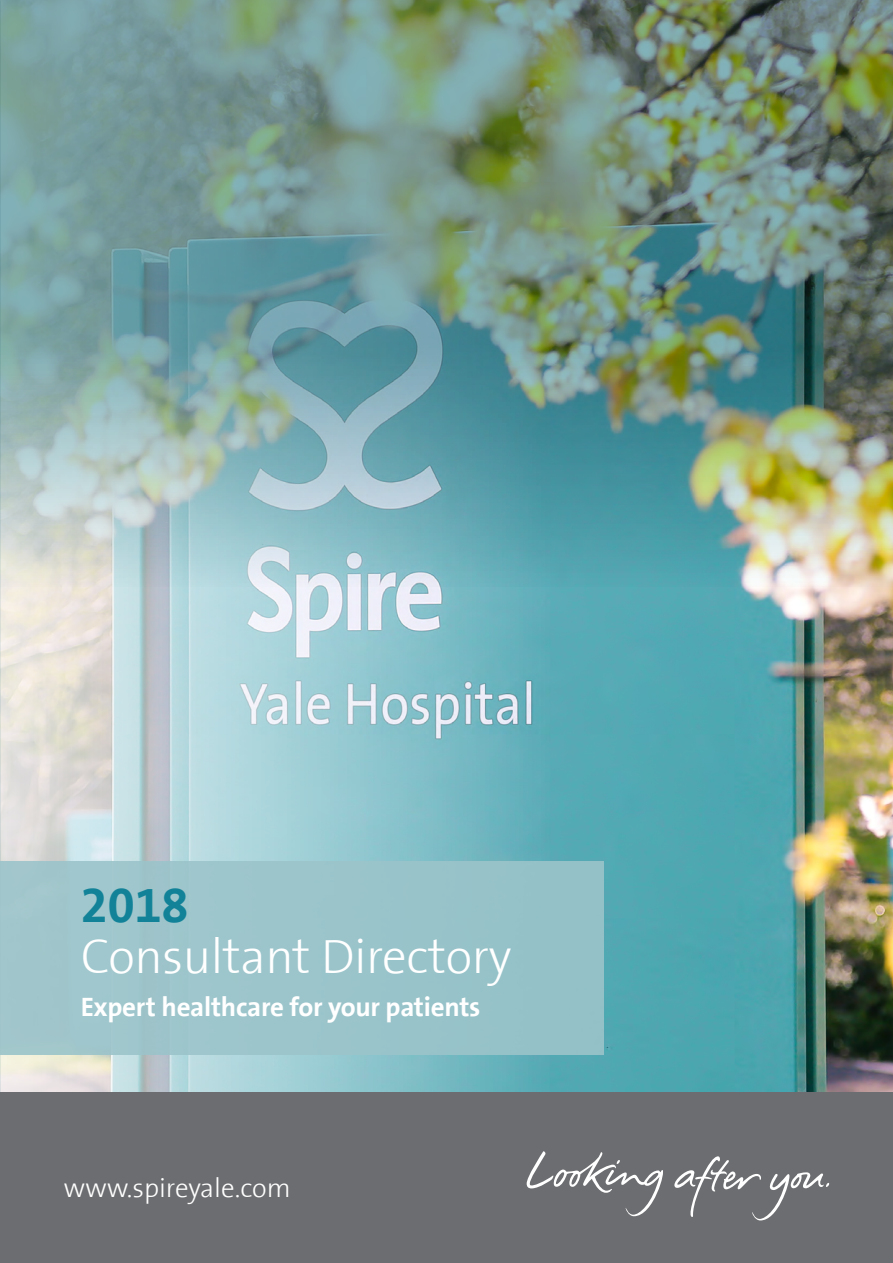
<style>
.page{position:relative;width:893px;height:1263px;background:#fff}
.page>*{position:absolute;margin:0;border:0;box-sizing:border-box;transform-origin:0 0}
.t1{font:300 49.05px "The Sans Spire";letter-spacing:-.01em;color:#fff}
.t2{font:700 49.05px "The Sans Spire";color:#128298}
.t3{font:700 27px "The Sans Spire";letter-spacing:-.01em;color:#fff}
.t4{font:300 27px "The Sans Spire";color:#fff}
</style>
<div class="page">
<img style="left:0;top:587px;width:893px;height:506px">
<img style="left:0;top:0;width:893px;height:587px">
<div style="left:0;top:1093px;width:893px;height:170px;background:#6c6d70"></div>
<div style="left:0;top:861px;width:604px;height:193px;background:#9bc4ca"></div>
<svg style="left:527px;top:1151px;width:303px;height:69px"></svg>
<p class="t2" style="left:81px;top:876px;width:109px">2018</p>
<p class="t1" style="left:81px;top:929px;width:432px">Consultant Directory</p>
<p class="t3" style="left:81px;top:990px;width:401px">Expert healthcare for your patients</p>
<p class="t4" style="left:64px;top:1172px;width:228px">www.spireyale.com</p>
</div>
